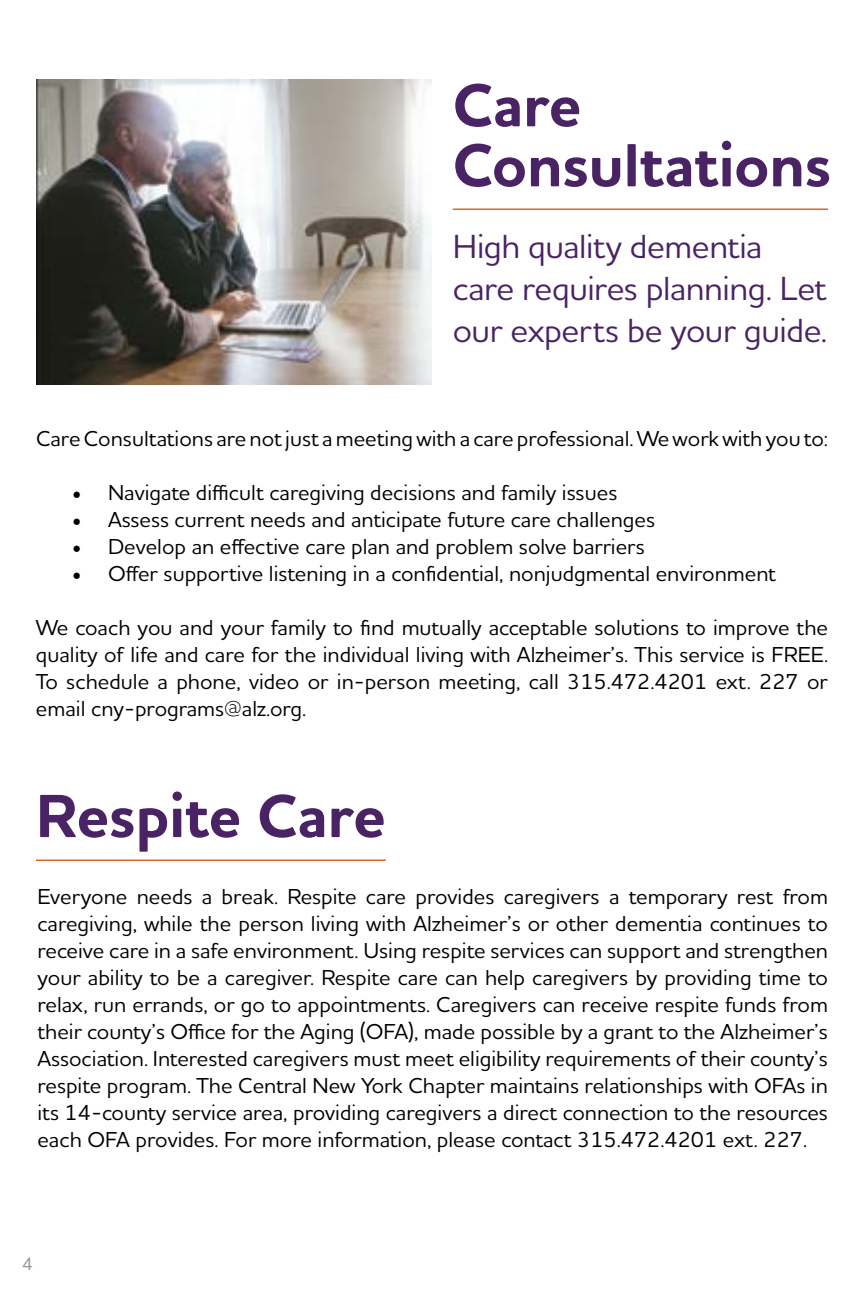
<style>
.page{position:relative;width:864px;height:1296px;background:#fff}
.page>*{position:absolute;margin:0;border:0;box-sizing:border-box;transform-origin:0 0}
.t1{font:700 62px/60px "Houschka Alt Pro";letter-spacing:-.005em;color:#492364}
.t2{font:500 34px/42px "Houschka Alt Pro";letter-spacing:-.015em;color:#492364}
.t3{font:500 22px/27px "Houschka Alt Pro";color:#000;text-align:justify}
.t4{font:500 18px "Houschka Alt Pro";color:#939598}
.s1{font-family:"Minion Pro";font-weight:400;font-size:24px}
</style>
<div class="page">
<img style="left:36px;top:79px;width:396px;height:305px">
<hr style="left:453px;top:209px;width:375px;height:1px;background:#d56a2a">
<hr style="left:36px;top:859px;width:350px;height:2px;background:#d56a2a">
<h1 class="t1" style="left:453px;top:76px;width:380px">Care<br>Consultations</h1>
<h2 class="t2" style="left:453px;top:224px;width:376px">High quality dementia care requires planning. Let our experts be your guide.</h2>
<p class="t3" style="left:36px;top:424px;width:794px">Care Consultations are not just a meeting with a care professional. We work with you to:</p>
<p class="t3" style="left:72px;top:478px;width:547px"><span class="s1">•</span> Navigate difficult caregiving decisions and family issues</p>
<p class="t3" style="left:72px;top:505px;width:585px"><span class="s1">•</span> Assess current needs and anticipate future care challenges</p>
<p class="t3" style="left:72px;top:532px;width:574px"><span class="s1">•</span> Develop an effective care plan and problem solve barriers</p>
<p class="t3" style="left:72px;top:559px;width:706px"><span class="s1">•</span> Offer supportive listening in a confidential, nonjudgmental environment</p>
<p class="t3" style="left:36px;top:613px;width:794px">We coach you and your family to find mutually acceptable solutions to improve the quality of life and care for the individual living with Alzheimer’s. This service is FREE.<br>To schedule a phone, video or in-person meeting, call 315.472.4201 ext. 227 or email cny-programs@alz.org.</p>
<h1 class="t1" style="left:36px;top:787px;width:351px">Respite Care</h1>
<p class="t3" style="left:37px;top:882px;width:792px">Everyone needs a break. Respite care provides caregivers a temporary rest from caregiving, while the person living with Alzheimer’s or other dementia continues to receive care in a safe environment. Using respite services can support and strengthen your ability to be a caregiver. Respite care can help caregivers by providing time to relax, run errands, or go to appointments. Caregivers can receive respite funds from their county’s Office for the Aging (OFA), made possible by a grant to the Alzheimer’s Association. Interested caregivers must meet eligibility requirements of their county’s respite program. The Central New York Chapter maintains relationships with OFAs in its 14-county service area, providing caregivers a direct connection to the resources each OFA provides. For more information, please contact 315.472.4201 ext. 227.</p>
<p class="t4" style="left:22px;top:1253px;width:12px">4</p>
</div>
